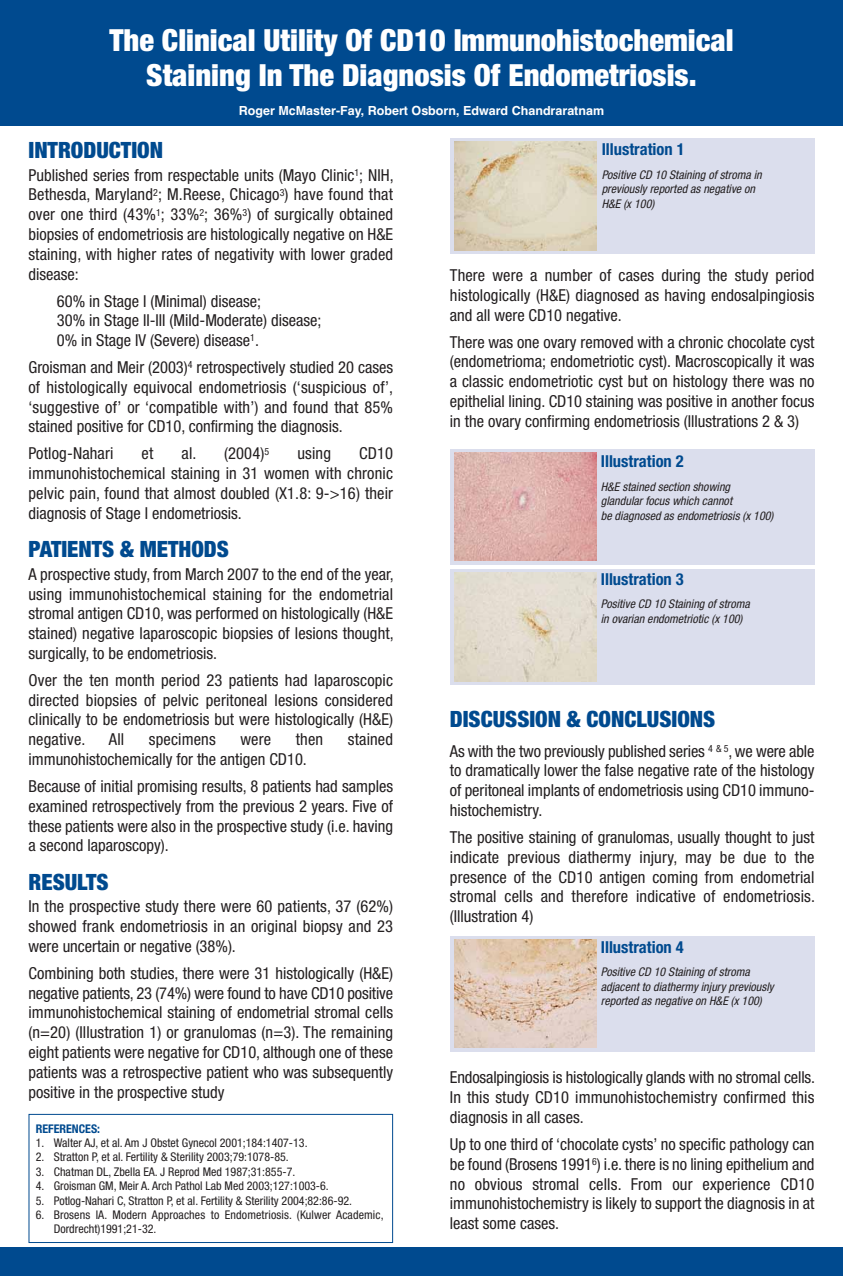
<style>
.page{position:relative;width:843px;height:1276px;background:#fff}
.page>*{position:absolute;margin:0;border:0;box-sizing:border-box;transform-origin:0 0}
.t1{font:900 condensed 30.5px/35px "Helvetica Neue";color:#fff;text-align:center}
.t2{font:900 condensed 22.5px "Helvetica Neue";color:#004a8f}
.t3{font:condensed 16.5px/19.8px "Helvetica Neue";color:#231f20;text-align:justify}
.t4{font:700 condensed 16.5px "Helvetica Neue";color:#004a8f}
.t5{font:700 12.5px "Helvetica";color:#fff}
.t6{font:condensed 12px/14.4px "Helvetica Neue";color:#231f20}
.t7{font:italic condensed 12px/14.4px "Helvetica Neue";color:#231f20}
.t8{font:700 condensed 12px "Helvetica Neue";color:#004a8f}
</style>
<div class="page">
<div style="left:449px;top:138px;width:365px;height:116px;background:#dbdeed"></div>
<div style="left:449px;top:449px;width:365px;height:115px;background:#dbdeed"></div>
<div style="left:449px;top:569px;width:365px;height:116px;background:#dbdeed"></div>
<div style="left:449px;top:936px;width:365px;height:115px;background:#dbdeed"></div>
<div style="left:0;top:0;width:842px;height:125px;background:#004a8f"></div>
<div style="left:0;top:1247px;width:842px;height:29px;background:#004a8f"></div>
<img style="left:454px;top:573px;width:141px;height:108px">
<img style="left:454px;top:452px;width:141px;height:109px">
<img style="left:454px;top:939px;width:141px;height:109px">
<img style="left:454px;top:142px;width:141px;height:109px">
<div style="left:28px;top:1114px;width:365px;height:129px;border:1px solid #004a8f"></div>
<h1 class="t1" style="left:109px;top:25px;width:625px">The Clinical Utility Of CD10 Immunohistochemical<br>Staining In The Diagnosis Of Endometriosis.</h1>
<p class="t5" style="left:239px;top:106px;width:367px">Roger McMaster-Fay, Robert Osborn, Edward Chandraratnam</p>
<p class="t4" style="left:601px;top:143px;width:84px">Illustration 1</p>
<p class="t7" style="left:601px;top:168px;width:161px">Positive CD 10 Staining of stroma in previously reported as negative on<br>H&amp;E (x 100)</p>
<h2 class="t2" style="left:28px;top:142px;width:136px">INTRODUCTION</h2>
<p class="t3" style="left:28px;top:166px;width:366px">Published series from respectable units (Mayo Clinic<sup>1</sup>; NIH, Bethesda, Maryland<sup>2</sup>; M.Reese, Chicago<sup>3</sup>) have found that over one third (43%<sup>1</sup>; 33%<sup>2</sup>; 36%<sup>3</sup>) of surgically obtained biopsies of endometriosis are histologically negative on H&amp;E staining, with higher rates of negativity with lower graded disease:</p>
<p class="t3" style="left:57px;top:292px;width:266px;text-align:left">60% in Stage I (Minimal) disease;<br>30% in Stage II-III (Mild-Moderate) disease;<br>0% in Stage IV (Severe) disease<sup>1</sup>.</p>
<p class="t3" style="left:28px;top:359px;width:366px">Groisman and Meir (2003)<sup>4</sup> retrospectively studied 20 cases of histologically equivocal endometriosis (‘suspicious of’, ‘suggestive of’ or ‘compatible with’) and found that 85% stained positive for CD10, confirming the diagnosis.</p>
<p class="t3" style="left:28px;top:445px;width:86px">Potlog-Nahari</p>
<p class="t3" style="left:141px;top:445px;width:13px">et</p>
<p class="t3" style="left:181px;top:445px;width:89px">al. (2004)<sup>5</sup></p>
<p class="t3" style="left:297px;top:445px;width:35px">using</p>
<p class="t3" style="left:449px;top:267px;width:366px">There were a number of cases during the study period histologically (H&amp;E) diagnosed as having endosalpingiosis and all were CD10 negative.</p>
<p class="t3" style="left:449px;top:333px;width:366px">There was one ovary removed with a chronic chocolate cyst (endometrioma; endometriotic cyst). Macroscopically it was a classic endometriotic cyst but on histology there was no epithelial lining. CD10 staining was positive in another focus in the ovary confirming endometriosis (Illustrations 2 &amp; 3)</p>
<p class="t3" style="left:28px;top:445px;width:366px;text-indent:330px">CD10 immunohistochemical staining in 31 women with chronic pelvic pain, found that almost doubled (X1.8: 9-&gt;16) their diagnosis of Stage I endometriosis.</p>
<h2 class="t2" style="left:28px;top:541px;width:202px">PATIENTS &amp; METHODS</h2>
<p class="t3" style="left:28px;top:565px;width:366px">A prospective study, from March 2007 to the end of the year, using immunohistochemical staining for the endometrial stromal antigen CD10, was performed on histologically (H&amp;E stained) negative laparoscopic biopsies of lesions thought, surgically, to be endometriosis.</p>
<p class="t3" style="left:28px;top:671px;width:366px">Over the ten month period 23 patients had laparoscopic directed biopsies of pelvic peritoneal lesions considered clinically to be endometriosis but were histologically (H&amp;E) negative.</p>
<p class="t4" style="left:600px;top:455px;width:84px">Illustration 2</p>
<p class="t7" style="left:600px;top:480px;width:174px">H&amp;E stained section showing glandular focus which cannot<br>be diagnosed as endometriosis (x 100)</p>
<p class="t4" style="left:600px;top:573px;width:84px">Illustration 3</p>
<p class="t7" style="left:600px;top:598px;width:150px">Positive CD 10 Staining of stroma in ovarian endometriotic (x 100)</p>
<h2 class="t2" style="left:449px;top:711px;width:267px">DISCUSSION &amp; CONCLUSIONS</h2>
<p class="t3" style="left:449px;top:742px;width:366px">As with the two previously published series <sup>4</sup> <sup>&amp;</sup> <sup>5</sup>, we were able to dramatically lower the false negative rate of the histology of peritoneal implants of endometriosis using CD10 immuno&shy;histochemistry.</p>
<p class="t3" style="left:449px;top:828px;width:366px">The positive staining of granulomas, usually thought to just indicate previous diathermy injury, may be due to the presence of the CD10 antigen coming from endometrial stromal cells and therefore indicative of endometriosis. (Illustration 4)</p>
<p class="t3" style="left:109px;top:731px;width:17px">All</p>
<p class="t3" style="left:149px;top:731px;width:68px">specimens</p>
<p class="t3" style="left:240px;top:731px;width:32px">were</p>
<p class="t3" style="left:296px;top:731px;width:29px">then</p>
<p class="t3" style="left:348px;top:731px;width:47px">stained</p>
<p class="t3" style="left:28px;top:747px;width:366px;line-height:26.9px">immunohistochemically for the antigen CD10.<br>Because of initial promising results, 8 patients had samples</p>
<p class="t3" style="left:28px;top:797px;width:366px">examined retrospectively from the previous 2 years. Five of these patients were also in the prospective study (i.e. having a second laparoscopy).</p>
<h2 class="t2" style="left:28px;top:873px;width:81px">RESULTS</h2>
<p class="t3" style="left:28px;top:898px;width:366px">In the prospective study there were 60 patients, 37 (62%) showed frank endometriosis in an original biopsy and 23 were uncertain or negative (38%).</p>
<p class="t3" style="left:28px;top:964px;width:366px">Combining both studies, there were 31 histologically (H&amp;E) negative patients, 23 (74%) were found to have CD10 positive immunohistochemical staining of endometrial stromal cells (n=20) (Illustration 1) or granulomas (n=3). The remaining eight patients were negative for CD10, although one of these patients was a retrospective patient who was subsequently positive in the prospective study</p>
<p class="t4" style="left:600px;top:941px;width:84px">Illustration 4</p>
<p class="t7" style="left:600px;top:966px;width:174px">Positive CD 10 Staining of stroma adjacent to diathermy injury previously reported as negative on H&amp;E (x 100)</p>
<p class="t3" style="left:449px;top:1069px;width:366px">Endosalpingiosis is histologically glands with no stromal cells.<br>In this study CD10 immunohistochemistry confirmed this diagnosis in all cases.</p>
<p class="t3" style="left:449px;top:1135px;width:366px">Up to one third of ‘chocolate cysts’ no specific pathology can be found (Brosens 1991<sup>6</sup>) i.e. there is no lining epithelium and no obvious stromal cells. From our experience CD10 immunohistochemistry is likely to support the diagnosis in at least some cases.</p>
<p class="t8" style="left:36px;top:1124px;width:66px">REFERENCES:</p>
<p class="t6" style="left:36px;top:1136px;width:273px">1. Walter AJ, et al. Am J Obstet Gynecol 2001;184:1407-13.</p>
<p class="t6" style="left:36px;top:1151px;width:254px">2. Stratton P, et al. Fertility &amp; Sterility 2003;79:1078-85.</p>
<p class="t6" style="left:36px;top:1165px;width:261px">3. Chatman DL, Zbella EA. J Reprod Med 1987;31:855-7.</p>
<p class="t6" style="left:36px;top:1180px;width:294px">4. Groisman GM, Meir A. Arch Pathol Lab Med 2003;127:1003-6.</p>
<p class="t6" style="left:36px;top:1194px;width:318px">5. Potlog-Nahari C, Stratton P, et al. Fertility &amp; Sterility 2004;82:86-92.</p>
<p class="t6" style="left:54px;top:1208px;width:331px;text-indent:-18px">6. Brosens IA. Modern Approaches to Endometriosis. (Kulwer Academic,<br>Dordrecht)1991;21-32.</p>
</div>
